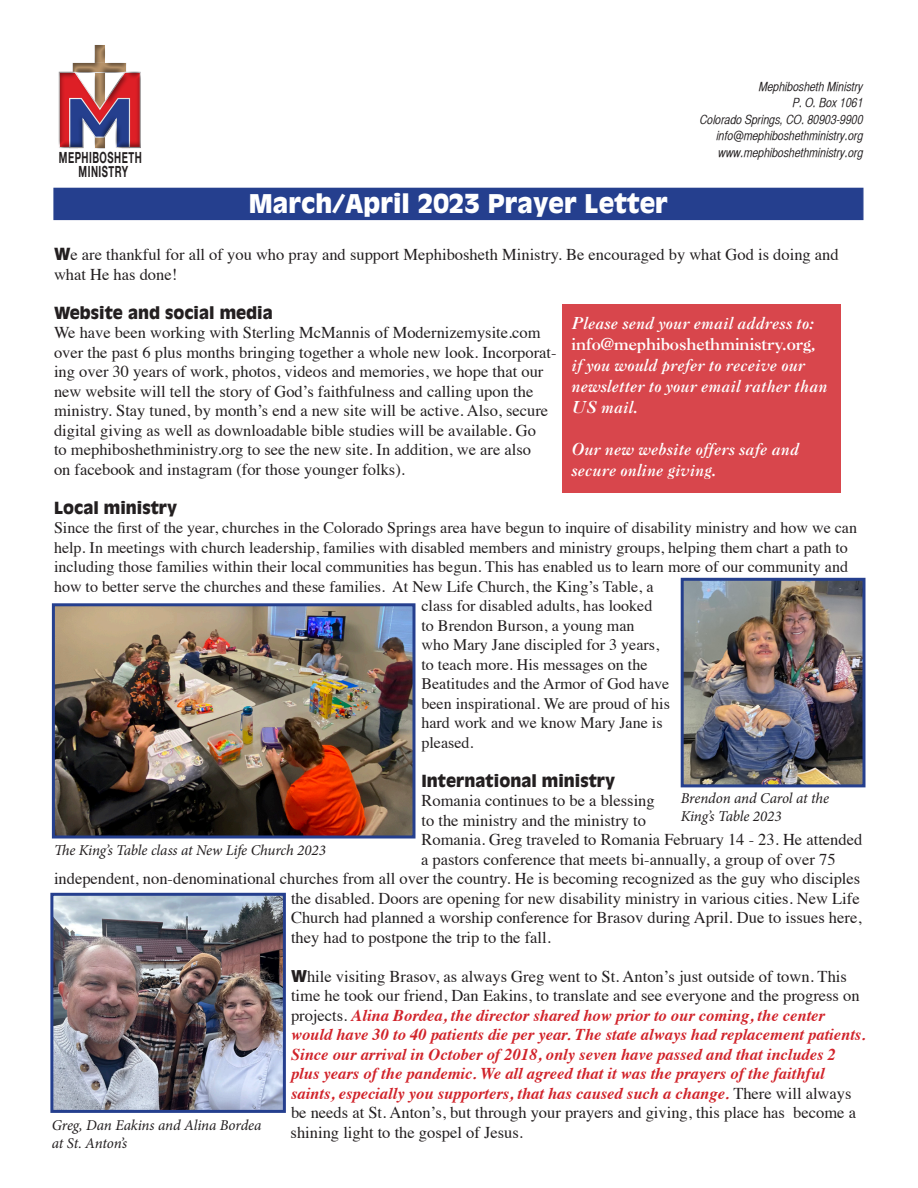
<style>
.page{position:relative;width:918px;height:1188px;background:#fff}
.page>*{position:absolute;margin:0;border:0;box-sizing:border-box;transform-origin:0 0}
.t1{font:900 25.5px "Antique Olive";color:#fff}
.t2{font:16.5px/19.5px "Times";color:#231f20}
.t3{font:italic 700 16.5px/19.5px "Times";color:#d1232a}
.t4{font:italic 16.5px/21px "Caslon Three";color:#fff}
.t5{font:900 16.5px "Antique Olive";color:#231f20}
.t6{font:16.05px "Times";color:#231f20}
.t7{font:700 15.45px "Helvetica Neue";letter-spacing:.05em;color:#231f20;scale:.62 1}
.t8{font:italic 15px/18px "Minion Pro";letter-spacing:-.01em;color:#231f20}
.t9{font:12.75px "Helvetica CY Oblique";color:#231f20}
.s1{font-family:"Antique Olive";font-weight:900}
.s2{font-family:"Antique Olive";font-weight:900;font-size:16.05px}
.s3{font-weight:700;font-style:italic;color:#d1232a}
.s4{font-weight:400;font-style:normal;color:#231f20}
.s5{font-style:normal}
</style>
<div class="page">
<div style="left:563px;top:304px;width:278px;height:189px;background:#d8464c"></div>
<div style="left:57px;top:44px;width:84px;height:105px;background:#231f20;opacity:.5"></div>
<div style="left:53px;top:188px;width:810px;height:32px;background:#253f8e"></div>
<img style="left:56px;top:607px;width:356px;height:227px">
<div style="left:52px;top:603px;width:364px;height:235px;border:3px solid #253f8e"></div>
<img style="left:685px;top:582px;width:177px;height:201px">
<div style="left:681px;top:578px;width:185px;height:209px;border:3px solid #253f8e"></div>
<img style="left:54px;top:897px;width:228px;height:212px">
<div style="left:50px;top:893px;width:236px;height:220px;border:3px solid #253f8e"></div>
<p class="t7" style="left:59px;top:145px;width:135px">MEPHIBOSHETH</p>
<p class="t7" style="left:79px;top:160px;width:82px">MINISTRY</p>
<p class="t1" style="left:249px;top:188px;width:421px">March/April 2023 Prayer Letter</p>
<p class="t9" style="left:759px;top:79px;width:106px">Mephibosheth Ministry</p>
<p class="t9" style="left:793px;top:95px;width:72px">P. O. Box 1061</p>
<p class="t9" style="left:700px;top:112px;width:165px">Colorado Springs, CO. 80903-9900</p>
<p class="t9" style="left:717px;top:128px;width:148px">info@mephiboshethministry.org</p>
<p class="t9" style="left:719px;top:145px;width:146px">www.mephiboshethministry.org</p>
<p class="t2" style="left:54px;top:244px;width:786px"><span class="s1">W</span>e are thankful for all of you who pray and support Mephibosheth Ministry. Be encouraged by what God is doing and what He has done!</p>
<p class="t5" style="left:54px;top:303px;width:220px">Website and social media</p>
<p class="t2" style="left:54px;top:322px;width:488px">We have been working with Sterling McMannis of Modernizemysite.com</p>
<p class="t2" style="left:54px;top:341px;width:504px">over the past 6 plus months bringing together a whole new look. Incorporat&shy;ing over 30 years of work, photos, videos and memories, we hope that our new website will tell the story of God’s faithfulness and calling upon the ministry. Stay tuned, by month’s end a new site will be active. Also, secure digital giving as well as downloadable bible studies will be available. Go</p>
<p class="t2" style="left:54px;top:439px;width:479px">to mephiboshethministry.org to see the new site. In addition, we are also</p>
<p class="t2" style="left:54px;top:458px;width:353px">on facebook and instagram (for those younger folks).</p>
<p class="t5" style="left:54px;top:498px;width:125px">Local ministry</p>
<p class="t6" style="left:54px;top:513px;width:805px">Since the first of the year, churches in the Colorado Springs area have begun to inquire of disability ministry and how we can</p>
<p class="t6" style="left:54px;top:533px;width:795px">help. In meetings with church leadership, families with disabled members and ministry groups, helping them chart a path to</p>
<p class="t6" style="left:54px;top:552px;width:796px">including those families within their local communities has begun. This has enabled us to learn more of our community and</p>
<p class="t6" style="left:54px;top:572px;width:601px">how to better serve the churches and these families. At New Life Church, the King’s Table, a</p>
<p class="t6" style="left:422px;top:591px;width:232px">class for disabled adults, has looked</p>
<p class="t6" style="left:422px;top:611px;width:215px">to Brendon Burson, a young man</p>
<p class="t6" style="left:422px;top:630px;width:239px">who Mary Jane discipled for 3 years,</p>
<p class="t6" style="left:422px;top:650px;width:228px">to teach more. His messages on the</p>
<p class="t6" style="left:422px;top:669px;width:249px">Beatitudes and the Armor of God have</p>
<p class="t6" style="left:422px;top:689px;width:250px">been inspirational. We are proud of his</p>
<p class="t6" style="left:422px;top:708px;width:243px">hard work and we know Mary Jane is</p>
<p class="t6" style="left:422px;top:728px;width:54px">pleased.</p>
<p class="t5" style="left:422px;top:771px;width:195px">International ministry</p>
<p class="t2" style="left:422px;top:790px;width:235px">Romania continues to be a blessing</p>
<p class="t2" style="left:422px;top:809px;width:226px">to the ministry and the ministry to</p>
<p class="t2" style="left:422px;top:829px;width:442px">Romania. Greg traveled to Romania February 14 - 23. He attended</p>
<p class="t2" style="left:421px;top:848px;width:416px">a pastors conference that meets bi-annually, a group of over 75</p>
<p class="t2" style="left:291px;top:868px;width:572px;text-align:justify;text-indent:-237px">independent, non-denominational churches from all over the country. He is becoming recognized as the guy who disciples the disabled. Doors are opening for new disability ministry in various cities. New Life Church had planned a worship conference for Brasov during April. Due to issues here, they had to postpone the trip to the fall.</p>
<p class="t2" style="left:291px;top:965px;width:557px"><span class="s2">W</span>hile visiting Brasov, as always Greg went to St. Anton’s just outside of town. This</p>
<p class="t2" style="left:291px;top:985px;width:570px">time he took our friend, Dan Eakins, to translate and see everyone and the progress on projects. <span class="s3">Alina Bordea, the director shared how prior to our coming, the center</span></p>
<p class="t3" style="left:291px;top:1024px;width:576px">would have 30 to 40 patients die per year. The state always had replacement patients.<br>Since our arrival in October of 2018, only seven have passed and that includes 2 plus years of the pandemic. We all agreed that it was the prayers of the faithful saints, especially you supporters, that has caused such a change. <span class="s4">There will always be needs at St. Anton’s, but through your prayers and giving, this place has become a</span></p>
<p class="t2" style="left:291px;top:1121px;width:234px">shining light to the gospel of Jesus.</p>
<p class="t4" style="left:572px;top:313px;width:258px">Please send your email address to: <span class="s5">info@mephiboshethministry.org</span>, if you would prefer to receive our newsletter to your email rather than<br>US mail.</p>
<p class="t4" style="left:572px;top:439px;width:229px">Our new website offers safe and secure online giving.</p>
<p class="t8" style="left:681px;top:789px;width:150px">Brendon and Carol at the<br>King’s Table 2023</p>
<p class="t8" style="left:54px;top:842px;width:273px">The King’s Table class at New Life Church 2023</p>
<p class="t8" style="left:52px;top:1116px;width:211px">Greg, Dan Eakins and Alina Bordea</p>
<p class="t8" style="left:52px;top:1134px;width:77px">at St. Anton’s</p>
</div>
